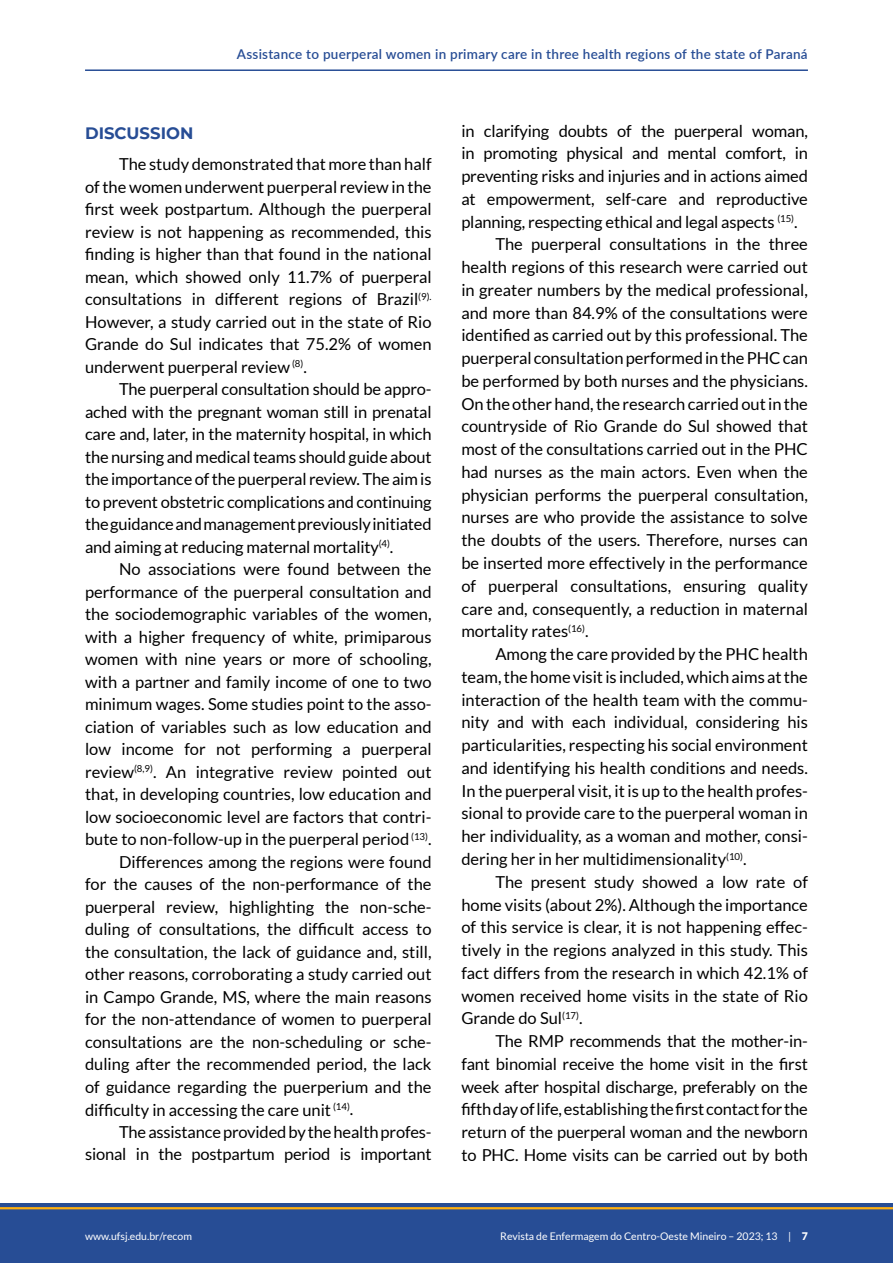
<style>
.page{position:relative;width:893px;height:1263px;background:#fff}
.page>*{position:absolute;margin:0;border:0;box-sizing:border-box;transform-origin:0 0}
.t1{font:16.5px/22.5px "Lato";color:#000;text-align:justify}
.t2{font:700 16.5px "Montserrat";color:#274d95}
.t3{font:600 13.5px "Lato";letter-spacing:.02em;color:#274d95}
.t4{font:10.5px "Lato";color:#fff}
.s1{font-weight:900}
</style>
<div class="page">
<div style="left:0;top:1203px;width:893px;height:60px;background:#274d95"></div>
<hr style="left:0;top:1207px;width:893px;height:2px;background:#ffb011">
<hr style="left:85px;top:69px;width:723px;height:2px;background:#274d95">
<p class="t3" style="left:237px;top:44px;width:572px">Assistance to puerperal women in primary care in three health regions of the state of Paraná</p>
<p class="t2" style="left:85px;top:122px;width:110px">DISCUSSION</p>
<p class="t1" style="left:85px;top:153px;width:348px;text-indent:34px">The study demonstrated that more than half of the women underwent puerperal review in the first week postpartum. Although the puerperal review is not happening as recommended, this finding is higher than that found in the national mean, which showed only 11.7% of puerperal consultations in different regions of Brazil<sup>(9).<br></sup>However, a study carried out in the state of Rio Grande do Sul indicates that 75.2% of women underwent puerperal review <sup>(8)</sup>.</p>
<p class="t1" style="left:85px;top:378px;width:348px;text-indent:34px">The puerperal consultation should be appro&shy;ached with the pregnant woman still in prenatal care and, later, in the maternity hospital, in which the nursing and medical teams should guide about the importance of the puerperal review. The aim is to prevent obstetric complications and continuing the guidance and management previously initiated and aiming at reducing maternal mortality<sup>(4)</sup>.</p>
<p class="t1" style="left:119px;top:558px;width:314px">No associations were found between the</p>
<p class="t1" style="left:85px;top:580px;width:348px">performance of the puerperal consultation and</p>
<p class="t1" style="left:85px;top:603px;width:348px">the sociodemographic variables of the women,</p>
<p class="t1" style="left:85px;top:625px;width:348px">with a higher frequency of white, primiparous</p>
<p class="t1" style="left:85px;top:648px;width:348px">women with nine years or more of schooling,</p>
<p class="t1" style="left:85px;top:670px;width:348px">with a partner and family income of one to two</p>
<p class="t1" style="left:85px;top:693px;width:348px">minimum wages. Some studies point to the asso-</p>
<p class="t1" style="left:85px;top:716px;width:348px">ciation of variables such as low education and</p>
<p class="t1" style="left:85px;top:738px;width:348px">low income for not performing a puerperal</p>
<p class="t1" style="left:85px;top:760px;width:348px">review<sup>(8,9)</sup>. An integrative review pointed out</p>
<p class="t1" style="left:85px;top:783px;width:348px">that, in developing countries, low education and</p>
<p class="t1" style="left:85px;top:805px;width:348px">low socioeconomic level are factors that contri-</p>
<p class="t1" style="left:85px;top:828px;width:348px">bute to non-follow-up in the puerperal period <sup>(13)</sup>.</p>
<p class="t1" style="left:119px;top:850px;width:314px">Differences among the regions were found</p>
<p class="t1" style="left:85px;top:873px;width:348px">for the causes of the non-performance of the</p>
<p class="t1" style="left:85px;top:895px;width:348px">puerperal review, highlighting the non-sche-</p>
<p class="t1" style="left:85px;top:918px;width:348px">duling of consultations, the difficult access to</p>
<p class="t1" style="left:85px;top:940px;width:348px">the consultation, the lack of guidance and, still,</p>
<p class="t1" style="left:85px;top:963px;width:348px">other reasons, corroborating a study carried out</p>
<p class="t1" style="left:85px;top:985px;width:348px">in Campo Grande, MS, where the main reasons</p>
<p class="t1" style="left:85px;top:1008px;width:348px">for the non-attendance of women to puerperal</p>
<p class="t1" style="left:85px;top:1031px;width:348px">consultations are the non-scheduling or sche-</p>
<p class="t1" style="left:85px;top:1053px;width:348px">duling after the recommended period, the lack</p>
<p class="t1" style="left:85px;top:1076px;width:348px">of guidance regarding the puerperium and the</p>
<p class="t1" style="left:85px;top:1098px;width:270px">difficulty in accessing the care unit <sup>(14)</sup>.</p>
<p class="t1" style="left:119px;top:1120px;width:314px">The assistance provided by the health profes-</p>
<p class="t1" style="left:85px;top:1143px;width:348px">sional in the postpartum period is important</p>
<p class="t1" style="left:461px;top:119px;width:348px">in clarifying doubts of the puerperal woman,</p>
<p class="t1" style="left:461px;top:142px;width:348px">in promoting physical and mental comfort, in</p>
<p class="t1" style="left:461px;top:165px;width:348px">preventing risks and injuries and in actions aimed</p>
<p class="t1" style="left:461px;top:188px;width:348px">at empowerment, self-care and reproductive</p>
<p class="t1" style="left:461px;top:210px;width:338px">planning, respecting ethical and legal aspects <sup>(15)</sup>.</p>
<p class="t1" style="left:495px;top:233px;width:314px">The puerperal consultations in the three</p>
<p class="t1" style="left:461px;top:256px;width:348px">health regions of this research were carried out</p>
<p class="t1" style="left:461px;top:279px;width:348px">in greater numbers by the medical professional,</p>
<p class="t1" style="left:461px;top:301px;width:348px">and more than 84.9% of the consultations were</p>
<p class="t1" style="left:461px;top:324px;width:348px">identified as carried out by this professional. The</p>
<p class="t1" style="left:461px;top:347px;width:348px">puerperal consultation performed in the PHC can</p>
<p class="t1" style="left:461px;top:370px;width:348px">be performed by both nurses and the physicians.</p>
<p class="t1" style="left:461px;top:392px;width:348px">On the other hand, the research carried out in the</p>
<p class="t1" style="left:461px;top:415px;width:348px">countryside of Rio Grande do Sul showed that</p>
<p class="t1" style="left:461px;top:438px;width:348px">most of the consultations carried out in the PHC</p>
<p class="t1" style="left:461px;top:461px;width:348px">had nurses as the main actors. Even when the</p>
<p class="t1" style="left:461px;top:483px;width:348px">physician performs the puerperal consultation,</p>
<p class="t1" style="left:461px;top:506px;width:348px">nurses are who provide the assistance to solve</p>
<p class="t1" style="left:461px;top:529px;width:348px">the doubts of the users. Therefore, nurses can</p>
<p class="t1" style="left:461px;top:552px;width:348px">be inserted more effectively in the performance</p>
<p class="t1" style="left:461px;top:574px;width:348px">of puerperal consultations, ensuring quality</p>
<p class="t1" style="left:461px;top:597px;width:348px">care and, consequently, a reduction in maternal</p>
<p class="t1" style="left:461px;top:620px;width:129px">mortality rates<sup>(16)</sup>.</p>
<p class="t1" style="left:495px;top:643px;width:314px">Among the care provided by the PHC health</p>
<p class="t1" style="left:461px;top:665px;width:348px">team, the home visit is included, which aims at the</p>
<p class="t1" style="left:461px;top:688px;width:348px">interaction of the health team with the commu-</p>
<p class="t1" style="left:461px;top:711px;width:348px">nity and with each individual, considering his</p>
<p class="t1" style="left:461px;top:734px;width:348px">particularities, respecting his social environment</p>
<p class="t1" style="left:461px;top:756px;width:348px">and identifying his health conditions and needs.</p>
<p class="t1" style="left:461px;top:779px;width:348px">In the puerperal visit, it is up to the health profes-</p>
<p class="t1" style="left:461px;top:802px;width:348px">sional to provide care to the puerperal woman in</p>
<p class="t1" style="left:461px;top:825px;width:348px">her individuality, as a woman and mother, consi-</p>
<p class="t1" style="left:461px;top:848px;width:287px">dering her in her multidimensionality<sup>(10)</sup>.</p>
<p class="t1" style="left:495px;top:870px;width:314px">The present study showed a low rate of</p>
<p class="t1" style="left:461px;top:893px;width:348px">home visits (about 2%). Although the importance</p>
<p class="t1" style="left:461px;top:916px;width:348px">of this service is clear, it is not happening effec-</p>
<p class="t1" style="left:461px;top:939px;width:348px">tively in the regions analyzed in this study. This</p>
<p class="t1" style="left:461px;top:961px;width:348px">fact differs from the research in which 42.1% of</p>
<p class="t1" style="left:461px;top:984px;width:348px">women received home visits in the state of Rio</p>
<p class="t1" style="left:461px;top:1007px;width:123px">Grande do Sul<sup>(17)</sup>.</p>
<p class="t1" style="left:495px;top:1030px;width:314px">The RMP recommends that the mother-in-</p>
<p class="t1" style="left:461px;top:1052px;width:348px">fant binomial receive the home visit in the first</p>
<p class="t1" style="left:461px;top:1075px;width:348px">week after hospital discharge, preferably on the</p>
<p class="t1" style="left:461px;top:1098px;width:348px">fifth day of life, establishing the first contact for the</p>
<p class="t1" style="left:461px;top:1121px;width:348px">return of the puerperal woman and the newborn</p>
<p class="t1" style="left:461px;top:1143px;width:348px">to PHC. Home visits can be carried out by both</p>
<p class="t4" style="left:85px;top:1230px;width:108px">www.ufsj.edu.br/recom</p>
<p class="t4" style="left:500px;top:1230px;width:309px">Revista de Enfermagem do Centro-Oeste Mineiro – 2023; 13 | <span class="s1">7</span></p>
</div>
